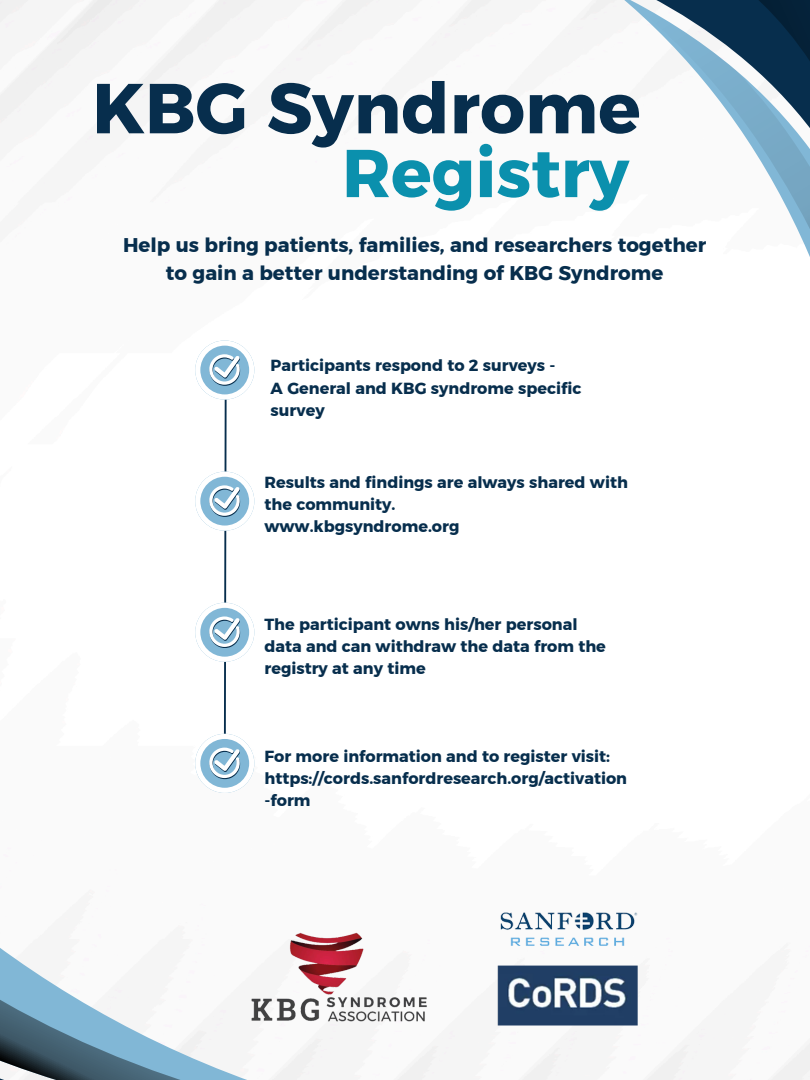
<style>
.page{position:relative;width:810px;height:1080px;background:#fff}
.page>*{position:absolute;margin:0;border:0;box-sizing:border-box;transform-origin:0 0}
.t1{font:70.5px "Kief Montaser Bold";color:#072e4d}
.t2{font:67.44px "Kief Montaser Bold";color:#0b90ad}
.t3{font:19.81px/27.6px "Kief Montaser Bold";color:#072e4d;text-align:center}
.t4{font:16.06px/22px "Kief Montaser Bold";color:#072e4d}
</style>
<div class="page">
<svg style="left:0;top:612px;width:465px;height:468px"></svg>
<svg style="left:195px;top:340px;width:59px;height:455px"></svg>
<svg style="left:361px;top:0;width:225px;height:265px"></svg>
<svg style="left:586px;top:0;width:29px;height:242px"></svg>
<svg style="left:615px;top:0;width:195px;height:257px"></svg>
<img style="left:236px;top:898px;width:196px;height:164px">
<img style="left:491px;top:898px;width:153px;height:134px">
<p class="t1" style="left:92px;top:65px;width:550px">KBG Syndrome</p>
<h1 class="t2" style="left:342px;top:132px;width:288px">Registry</h1>
<p class="t3" style="left:123px;top:231px;width:585px">Help us bring patients, families, and researchers together to gain a better understanding of KBG Syndrome</p>
<h1 class="t4" style="left:271px;top:355px;width:286px">Participants respond to 2 surveys -</h1>
<h2 class="t4" style="left:271px;top:377px;width:312px">A General and KBG syndrome specific survey</h2>
<p class="t4" style="left:264px;top:471px;width:365px">Results and findings are always shared with the community.</p>
<p class="t4" style="left:264px;top:515px;width:196px">www.kbgsyndrome.org</p>
<p class="t4" style="left:264px;top:613px;width:343px">The participant owns his/her personal data and can withdraw the data from the registry at any time</p>
<p class="t4" style="left:264px;top:746px;width:347px">For more information and to register visit:</p>
<p class="t4" style="left:264px;top:768px;width:364px">https://cords.sanfordresearch.org/activation -form</p>
</div>
